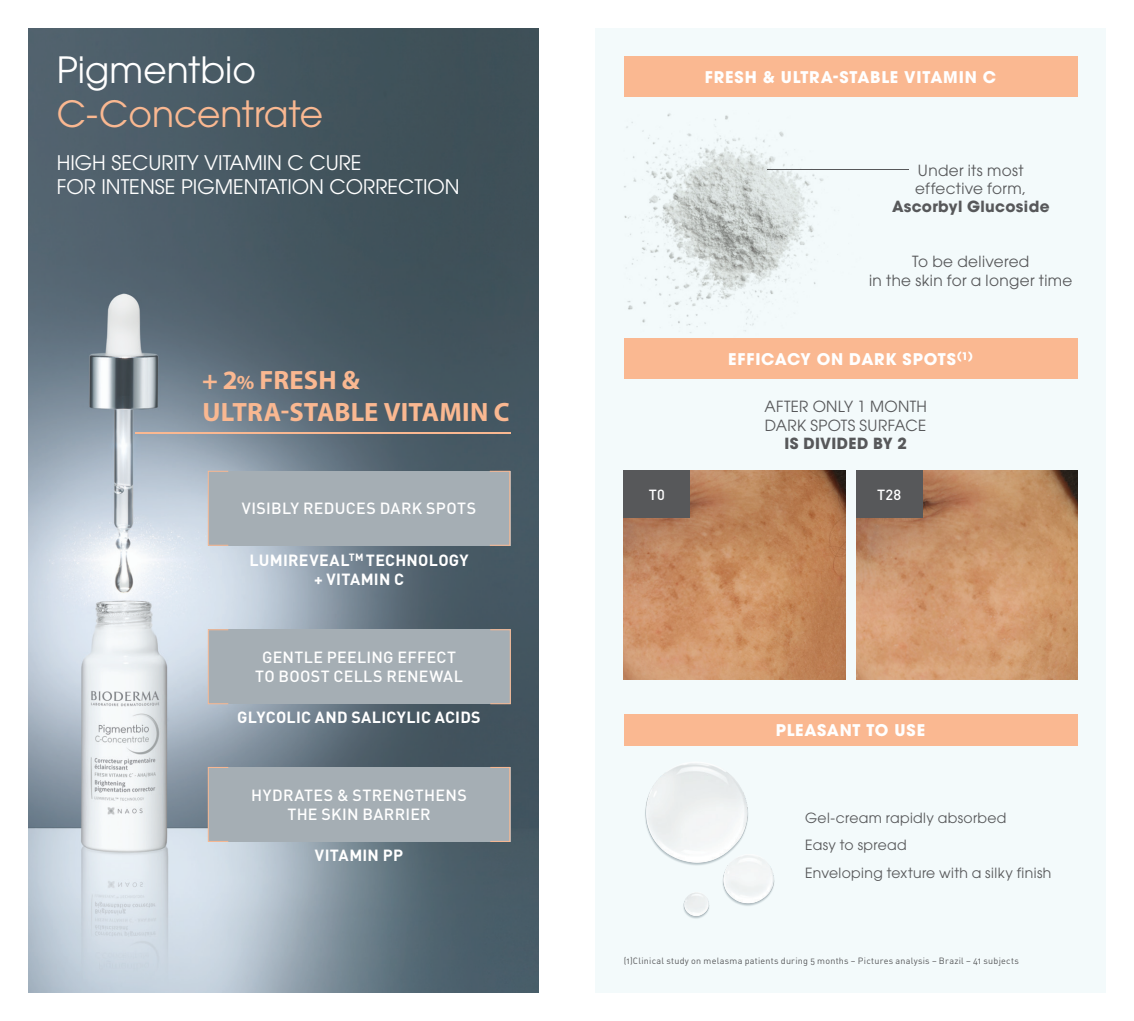
<style>
.page{position:relative;width:1134px;height:1021px;background:#fff}
.page>*{position:absolute;margin:0;border:0;box-sizing:border-box;transform-origin:0 0}
.t1{font:36px "ITC Avant Garde Pro";color:#fab891}
.t2{font:36px "ITC Avant Garde Pro";color:#fff}
.t3{font:700 26.6px/31.8px "Myriad Pro";letter-spacing:.005em;color:#fab891}
.t4{font:20px/24px "ITC Avant Garde Pro";color:#fff}
.t5{font:500 16px/19.2px "DIN";letter-spacing:.02em;color:#fff;text-align:center}
.t6{font:700 16px/19.2px "DIN";letter-spacing:.015em;color:#fff;text-align:center}
.t7{font:700 16px "ITC Avant Garde Pro";letter-spacing:.045em;color:#fff}
.t8{font:15.2px/18.4px "ITC Avant Garde Pro";letter-spacing:.02em;color:#57585a}
.t9{font:700 15.2px "ITC Avant Garde Pro";letter-spacing:.02em;color:#57585a}
.t10{font:500 14.6px "DIN";color:#fff}
.t11{font:14px/27.4px "ITC Avant Garde Pro";letter-spacing:.025em;color:#57585a}
.t12{font:9px "DIN Regular Alternate";letter-spacing:.025em;color:#57585a}
.s1{font-size:20px}
</style>
<div class="page">
<div style="left:595px;top:28px;width:511px;height:964px;background:#f3fafb"></div>
<img style="left:28px;top:28px;width:511px;height:964px">
<div style="left:208px;top:471px;width:302px;height:74px;background:#a5aeb4"></div>
<img style="left:624px;top:471px;width:221px;height:208px">
<img style="left:856px;top:471px;width:221px;height:208px">
<div style="left:624px;top:57px;width:453px;height:40px;background:#fab891"></div>
<img style="left:624px;top:113px;width:211px;height:220px">
<hr style="left:767px;top:169px;width:142px;height:1px;background:#57585a">
<div style="left:208px;top:629px;width:302px;height:75px;background:#a5aeb4"></div>
<div style="left:208px;top:767px;width:302px;height:74px;background:#a5aeb4"></div>
<div style="left:208px;top:471px;width:21px;height:74px;border:1px solid #fab891"></div>
<div style="left:489px;top:471px;width:21px;height:74px;border:1px solid #fab891"></div>
<div style="left:208px;top:629px;width:21px;height:75px;border:1px solid #fab891"></div>
<div style="left:490px;top:629px;width:21px;height:75px;border:1px solid #fab891"></div>
<div style="left:208px;top:767px;width:21px;height:74px;border:1px solid #fab891"></div>
<div style="left:490px;top:767px;width:20px;height:74px;border:1px solid #fab891"></div>
<div style="left:624px;top:471px;width:66px;height:47px;background:#57585a"></div>
<div style="left:856px;top:471px;width:66px;height:47px;background:#57585a"></div>
<div style="left:624px;top:338px;width:453px;height:41px;background:#fab891"></div>
<div style="left:624px;top:714px;width:453px;height:31px;background:#fab891"></div>
<img style="left:624px;top:745px;width:186px;height:174px">
<hr style="left:135px;top:432px;width:375px;height:1px;background:#fab891">
<h1 class="t2" style="left:57px;top:48px;width:201px">Pigmentbio</h1>
<h1 class="t1" style="left:57px;top:91px;width:268px">C-Concentrate</h1>
<p class="t4" style="left:57px;top:150px;width:404px">HIGH SECURITY VITAMIN C CURE<br>FOR INTENSE PIGMENTATION CORRECTION</p>
<h2 class="t3" style="left:202px;top:363px;width:309px">+ 2<span class="s1">%</span> FRESH &amp;<br>ULTRA-STABLE VITAMIN C</h2>
<p class="t5" style="left:242px;top:498px;width:236px">VISIBLY REDUCES DARK SPOTS</p>
<p class="t6" style="left:250px;top:550px;width:220px">LUMIREVEAL<sup>TM</sup> TECHNOLOGY + VITAMIN C</p>
<p class="t5" style="left:255px;top:647px;width:209px">GENTLE PEELING EFFECT<br>TO BOOST CELLS RENEWAL</p>
<p class="t6" style="left:237px;top:707px;width:245px">GLYCOLIC AND SALICYLIC ACIDS</p>
<p class="t5" style="left:251px;top:784px;width:217px">HYDRATES &amp; STRENGTHENS<br>THE SKIN BARRIER</p>
<p class="t6" style="left:315px;top:844px;width:90px">VITAMIN PP</p>
<p class="t7" style="left:705px;top:66px;width:293px">FRESH &amp; ULTRA-STABLE VITAMIN C</p>
<p class="t8" style="left:915px;top:160px;width:113px">Under its most effective form,</p>
<p class="t9" style="left:892px;top:196px;width:159px">Ascorbyl Glucoside</p>
<p class="t8" style="left:869px;top:252px;width:205px;text-align:center">To be delivered<br>in the skin for a longer time</p>
<p class="t7" style="left:728px;top:348px;width:246px">EFFICACY ON DARK SPOTS<sup>(1)</sup></p>
<p class="t8" style="left:764px;top:397px;width:164px">AFTER ONLY 1 MONTH<br>DARK SPOTS SURFACE</p>
<p class="t9" style="left:784px;top:433px;width:124px">IS DIVIDED BY 2</p>
<p class="t10" style="left:649px;top:486px;width:17px">T0</p>
<p class="t10" style="left:877px;top:486px;width:26px">T28</p>
<p class="t7" style="left:776px;top:719px;width:151px">PLEASANT TO USE</p>
<p class="t11" style="left:805px;top:803px;width:248px">Gel-cream rapidly absorbed<br>Easy to spread<br>Enveloping texture with a silky finish</p>
<p class="t12" style="left:624px;top:955px;width:397px">(1)Clinical study on melasma patients during 5 months – Pictures analysis – Brazil – 41 subjects</p>
</div>
